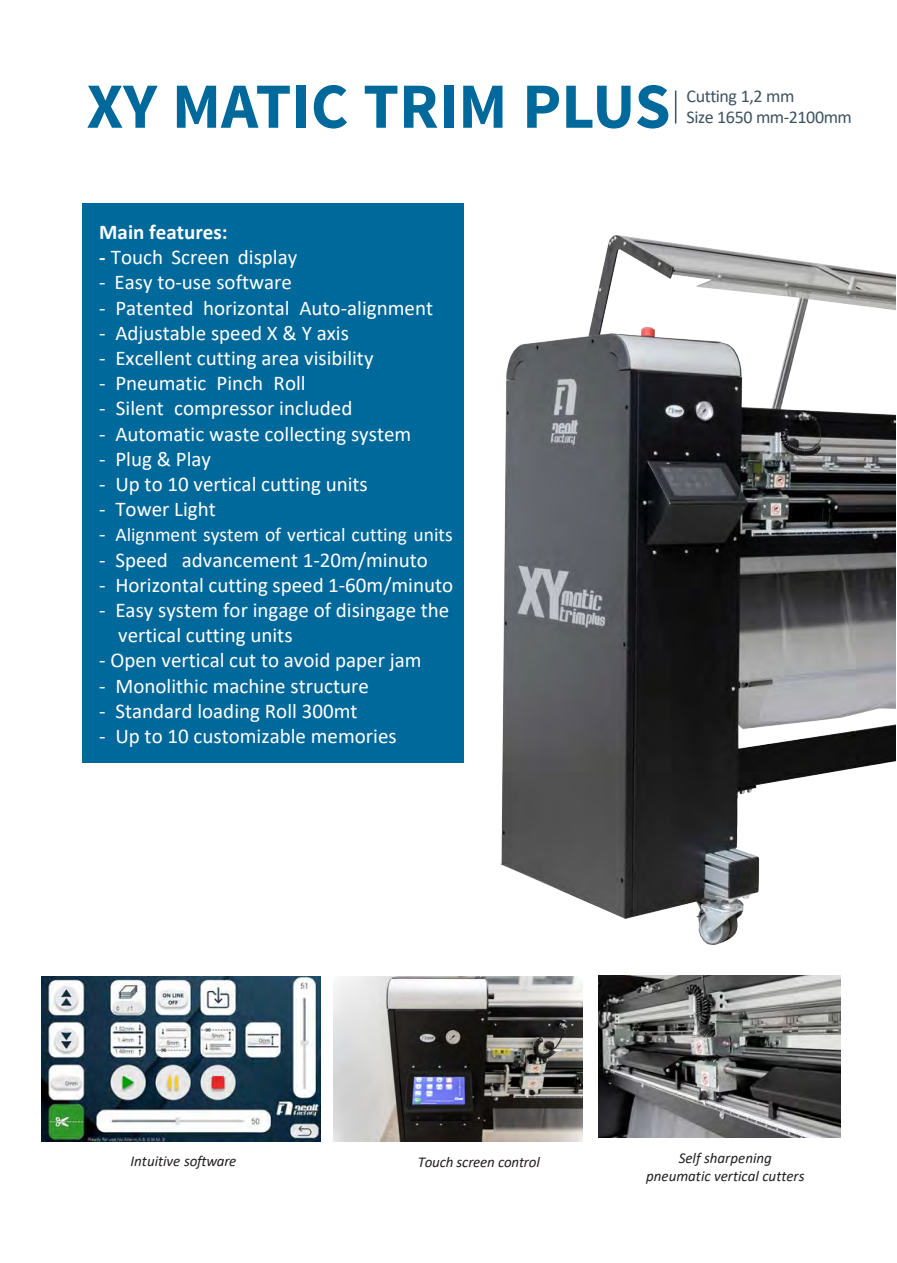
<style>
.page{position:relative;width:897px;height:1263px;background:#fff}
.page>*{position:absolute;margin:0;border:0;box-sizing:border-box;transform-origin:0 0}
.Body_Text{font:700 64.5px "Source Sans Pro";color:#00699b}
.t1{font:21px/25.2px "Calibri";color:#fff}
.t2{font:700 21px "Calibri";color:#fff}
.t3{font:19.5px "Calibri";color:#fff}
.Title_30{font:18px/20.5px "Calibri";letter-spacing:-.025em;color:#3e5361}
.t4{font:italic 15px/18px "Calibri";color:#231f20;text-align:center}
.s1{font-weight:700}
.s2{font-size:21px}
</style>
<div class="page">
<img style="left:500px;top:235px;width:394px;height:710px">
<div style="left:82px;top:203px;width:381px;height:560px;background:#00699b"></div>
<hr style="left:674px;top:91px;width:2px;height:33px;background:#3e5361">
<img style="left:334px;top:977px;width:248px;height:165px">
<img style="left:41px;top:976px;width:279px;height:165px">
<img style="left:598px;top:976px;width:242px;height:161px">
<p class="Body_Text" style="left:87px;top:65px;width:585px">XY MATIC TRIM PLUS</p>
<p class="Title_30" style="left:686px;top:86px;width:167px">Cutting 1,2 mm<br>Size 1650 mm-2100mm</p>
<p class="t2" style="left:99px;top:217px;width:130px">Main features:</p>
<p class="t1" style="left:99px;top:244px;width:199px"><span class="s1">-</span> Touch Screen display</p>
<p class="t1" style="left:99px;top:269px;width:194px">- Easy to-use software</p>
<p class="t1" style="left:99px;top:295px;width:335px">- Patented horizontal Auto-alignment</p>
<p class="t1" style="left:99px;top:320px;width:251px">- Adjustable speed X &amp; Y axis</p>
<p class="t1" style="left:99px;top:345px;width:276px">- Excellent cutting area visibility</p>
<p class="t1" style="left:99px;top:370px;width:208px">- Pneumatic Pinch Roll</p>
<p class="t1" style="left:99px;top:395px;width:254px">- Silent compressor included</p>
<p class="t1" style="left:99px;top:421px;width:313px">- Automatic waste collecting system</p>
<p class="t1" style="left:99px;top:446px;width:113px">- Plug &amp; Play</p>
<p class="t1" style="left:99px;top:471px;width:270px">- Up to 10 vertical cutting units</p>
<p class="t1" style="left:99px;top:496px;width:118px">- Tower Light</p>
<p class="t3" style="left:99px;top:521px;width:355px"><span class="s2">-</span> Alignment system of vertical cutting units</p>
<p class="t1" style="left:99px;top:547px;width:330px">- Speed advancement 1-20m/minuto</p>
<p class="t1" style="left:99px;top:572px;width:355px">- Horizontal cutting speed 1-60m/minuto</p>
<p class="t1" style="left:118px;top:597px;width:332px;text-indent:-19px">- Easy system for ingage of disingage the vertical cutting units</p>
<p class="t1" style="left:99px;top:647px;width:324px">- Open vertical cut to avoid paper jam</p>
<p class="t1" style="left:99px;top:673px;width:271px">- Monolithic machine structure</p>
<p class="t1" style="left:99px;top:698px;width:260px">- Standard loading Roll 300mt</p>
<p class="t1" style="left:99px;top:723px;width:299px">- Up to 10 customizable memories</p>
<p class="t4" style="left:130px;top:1151px;width:107px">Intuitive software</p>
<p class="t4" style="left:417px;top:1152px;width:124px">Touch screen control</p>
<p class="t4" style="left:646px;top:1148px;width:160px">Self sharpening pneumatic vertical cutters</p>
</div>
